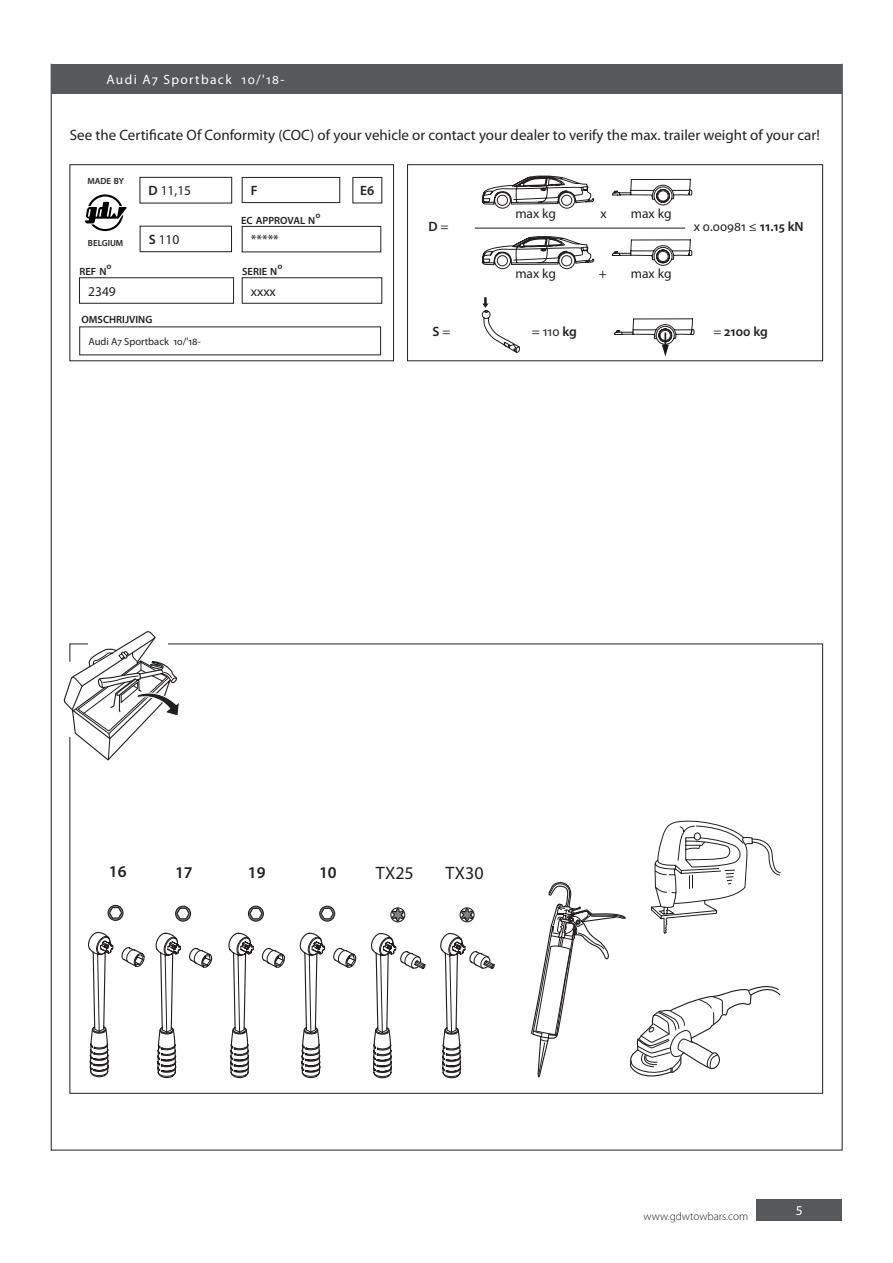
<style>
.page{position:relative;width:893px;height:1263px;background:#fff}
.page>*{position:absolute;margin:0;border:0;box-sizing:border-box;transform-origin:0 0}
.t1{font:18px "Myriad Pro";letter-spacing:.01em;color:#231f20}
.t2{font:600 16.5px "Myriad Pro";color:#231f20}
.t3{font:15px "Myriad Pro";color:#231f20}
.t4{font:13.5px "Myriad Pro";color:#231f20}
.t5{font:13.5px "Myriad Pro";letter-spacing:.1em;color:#fff}
.t6{font:600 13.5px "Myriad Pro";color:#231f20}
.t7{font:13.5px "Myriad Pro";color:#fff}
.t8{font:300 11.25px "Myriad Pro";color:#231f20}
.t9{font:600 10.5px "Myriad Pro";color:#231f20}
.t10{font:10.5px "Myriad Pro";color:#231f20}
.t11{font:600 8.85px "Myriad Pro";color:#231f20}
.s1{font-weight:600}
.s2{font-size:15px}
.s3{font-weight:400}
</style>
<div class="page">
<div style="left:757px;top:1199px;width:85px;height:21px;background:#57585a"></div>
<div style="left:70px;top:164px;width:324px;height:197px;border:1px solid #231f20"></div>
<svg style="left:69px;top:643px;width:754px;height:451px"></svg>
<div style="left:407px;top:164px;width:416px;height:197px;border:1px solid #231f20"></div>
<div style="left:140px;top:177px;width:92px;height:26px;border:1px solid #231f20"></div>
<div style="left:242px;top:226px;width:139px;height:26px;border:1px solid #231f20"></div>
<div style="left:140px;top:226px;width:92px;height:26px;border:1px solid #231f20"></div>
<div style="left:353px;top:177px;width:29px;height:26px;border:1px solid #231f20"></div>
<div style="left:242px;top:177px;width:98px;height:26px;border:1px solid #231f20"></div>
<svg style="left:85px;top:194px;width:42px;height:37px"></svg>
<svg style="left:482px;top:297px;width:38px;height:56px"></svg>
<hr style="left:475px;top:228px;width:210px;height:1px;background:#231f20">
<svg style="left:64px;top:631px;width:116px;height:130px"></svg>
<svg style="left:482px;top:176px;width:112px;height:33px"></svg>
<svg style="left:482px;top:236px;width:112px;height:34px"></svg>
<svg style="left:612px;top:179px;width:80px;height:27px"></svg>
<svg style="left:612px;top:239px;width:80px;height:27px"></svg>
<div style="left:51px;top:64px;width:791px;height:30px;background:#57585a"></div>
<svg style="left:614px;top:318px;width:81px;height:38px"></svg>
<div style="left:108px;top:905px;width:16px;height:16px;border:1px solid #231f20;border-radius:50%"></div>
<svg style="left:87px;top:931px;width:58px;height:147px"></svg>
<svg style="left:108px;top:906px;width:15px;height:13px"></svg>
<div style="left:248px;top:906px;width:16px;height:16px;border:1px solid #231f20;border-radius:50%"></div>
<svg style="left:228px;top:932px;width:58px;height:147px"></svg>
<svg style="left:249px;top:907px;width:14px;height:13px"></svg>
<div style="left:319px;top:906px;width:16px;height:16px;border:1px solid #231f20;border-radius:50%"></div>
<svg style="left:299px;top:932px;width:58px;height:147px"></svg>
<svg style="left:320px;top:907px;width:14px;height:13px"></svg>
<svg style="left:390px;top:907px;width:16px;height:16px"></svg>
<svg style="left:370px;top:932px;width:57px;height:147px"></svg>
<svg style="left:459px;top:907px;width:16px;height:16px"></svg>
<svg style="left:440px;top:932px;width:56px;height:147px"></svg>
<svg style="left:530px;top:812px;width:251px;height:282px"></svg>
<div style="left:175px;top:906px;width:16px;height:16px;border:1px solid #231f20;border-radius:50%"></div>
<svg style="left:155px;top:932px;width:58px;height:147px"></svg>
<svg style="left:176px;top:907px;width:14px;height:13px"></svg>
<p class="t5" style="left:106px;top:71px;width:180px">Audi A7 Sportback 10/'18-</p>
<p class="t3" style="left:70px;top:126px;width:752px">See the Certificate Of Conformity (COC) of your vehicle or contact your dealer to verify the max. trailer weight of your car!</p>
<p class="t11" style="left:88px;top:176px;width:38px">MADE BY</p>
<p class="t11" style="left:88px;top:238px;width:37px">BELGIUM</p>
<p class="t4" style="left:149px;top:182px;width:44px"><span class="s1">D</span> 11,15</p>
<p class="t6" style="left:251px;top:182px;width:8px">F</p>
<p class="t6" style="left:360px;top:182px;width:16px">E6</p>
<p class="t9" style="left:241px;top:213px;width:81px">EC APPROVAL N<span class="s2">°</span></p>
<p class="t4" style="left:149px;top:231px;width:32px"><span class="s1">S</span> 110</p>
<p class="t4" style="left:251px;top:231px;width:30px">*****</p>
<p class="t9" style="left:80px;top:265px;width:34px">REF N<span class="s2">°</span></p>
<p class="t9" style="left:242px;top:265px;width:42px">SERIE N<span class="s2">°</span></p>
<p class="t4" style="left:88px;top:283px;width:29px">2349</p>
<p class="t4" style="left:251px;top:283px;width:27px">xxxx</p>
<p class="t9" style="left:82px;top:313px;width:72px">OMSCHRIJVING</p>
<p class="t10" style="left:88px;top:335px;width:114px">Audi A7 Sportback 10/'18-</p>
<p class="t6" style="left:429px;top:218px;width:22px">D <span class="s3">=</span></p>
<p class="t4" style="left:515px;top:205px;width:42px">max kg</p>
<p class="t4" style="left:601px;top:205px;width:8px">x</p>
<p class="t4" style="left:631px;top:205px;width:42px">max kg</p>
<p class="t4" style="left:515px;top:265px;width:42px">max kg</p>
<p class="t4" style="left:599px;top:265px;width:10px">+</p>
<p class="t4" style="left:631px;top:265px;width:42px">max kg</p>
<p class="t4" style="left:694px;top:218px;width:111px">x 0.00981 ≤ <span class="s1">11.15 kN</span></p>
<p class="t6" style="left:433px;top:323px;width:19px">S <span class="s3">=</span></p>
<p class="t4" style="left:532px;top:323px;width:47px">= 110 <span class="s1">kg</span></p>
<p class="t6" style="left:713px;top:323px;width:56px"><span class="s3">=</span> 2100 kg</p>
<p class="t2" style="left:109px;top:860px;width:19px">16</p>
<p class="t2" style="left:175px;top:862px;width:19px">17</p>
<p class="t2" style="left:248px;top:862px;width:19px">19</p>
<p class="t2" style="left:319px;top:862px;width:19px">10</p>
<p class="t1" style="left:376px;top:862px;width:40px">TX25</p>
<p class="t1" style="left:445px;top:862px;width:40px">TX30</p>
<p class="t8" style="left:644px;top:1210px;width:106px">www.gdwtowbars.com</p>
<p class="t7" style="left:796px;top:1202px;width:8px">5</p>
</div>
